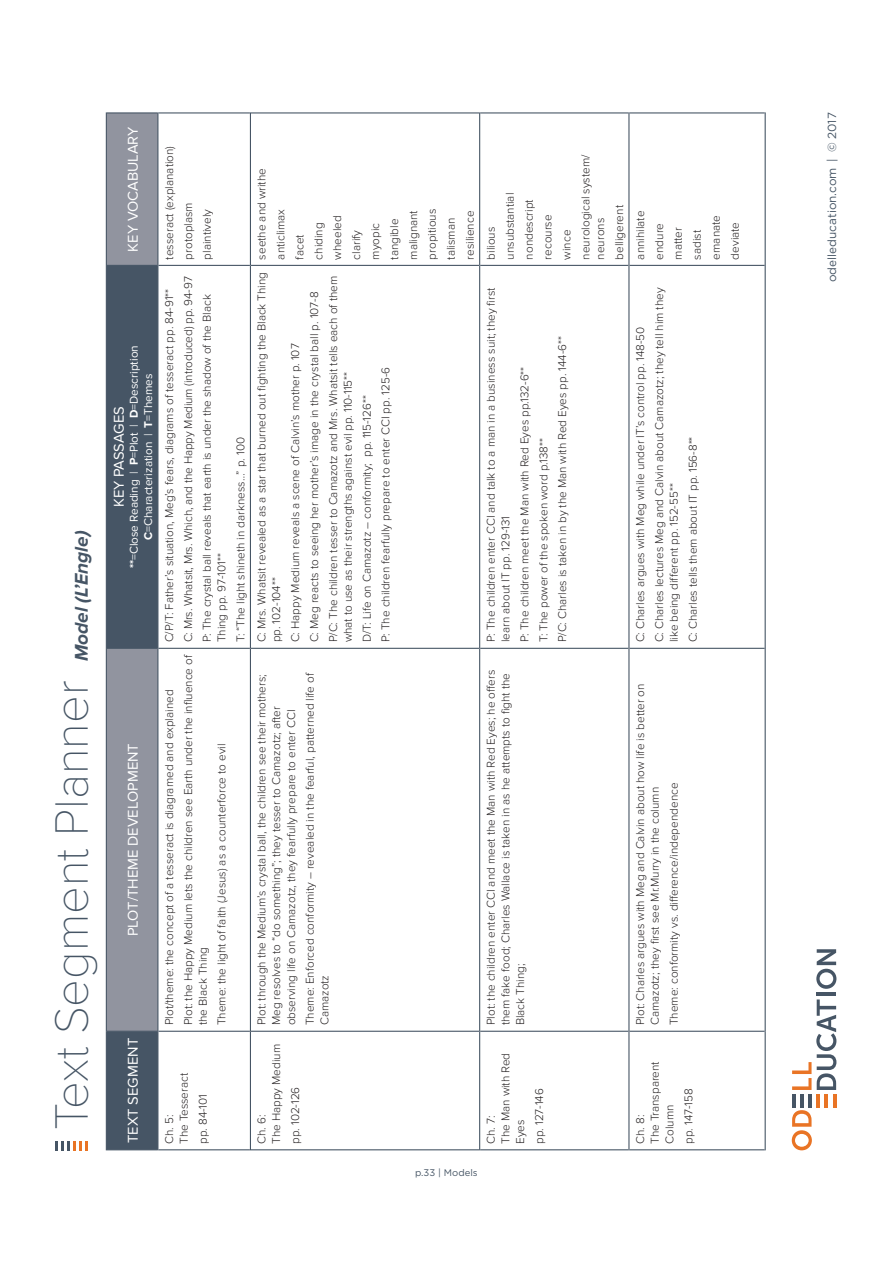
<style>
.page{position:relative;width:893px;height:1263px;background:#fff}
.page>*{position:absolute;margin:0;border:0;box-sizing:border-box;transform-origin:0 0}
.t1{font:100 48.45px "Proxima Nova T";color:#465565}
.t2{font:italic 700 19.05px "Proxima Nova";color:#465565}
.t3{font:14.7px "Proxima Nova";color:#fff}
.t4{font:300 11.7px/18.9px "Proxima Nova";color:#231f20}
.t5{font:11.7px/14.1px "Proxima Nova";color:#fff;text-align:center}
.t6{font:11.7px "Gotham";color:#465565}
.t7{font:9.6px "Gotham";color:#465565}
.s1{font-weight:700}
</style>
<div class="page">
<div style="left:107px;top:1032px;width:50px;height:117px;background:#465565"></div>
<svg style="left:107px;top:114px;width:50px;height:917px;background:#717986"></svg>
<hr style="left:158px;top:1149px;width:92px;height:1px;background:#465565">
<hr style="left:158px;top:1031px;width:92px;height:1px;background:#465565">
<hr style="left:158px;top:648px;width:92px;height:1px;background:#465565">
<hr style="left:158px;top:265px;width:92px;height:1px;background:#465565">
<hr style="left:158px;top:112px;width:92px;height:2px;background:#465565">
<hr style="left:250px;top:1031px;width:1px;height:119px;background:#465565">
<hr style="left:251px;top:1149px;width:228px;height:1px;background:#465565">
<hr style="left:250px;top:648px;width:1px;height:383px;background:#465565">
<hr style="left:251px;top:1031px;width:228px;height:1px;background:#465565">
<hr style="left:250px;top:265px;width:1px;height:383px;background:#465565">
<hr style="left:251px;top:648px;width:228px;height:1px;background:#465565">
<hr style="left:250px;top:112px;width:1px;height:153px;background:#465565">
<hr style="left:251px;top:265px;width:228px;height:1px;background:#465565">
<hr style="left:251px;top:112px;width:228px;height:2px;background:#465565">
<hr style="left:479px;top:1031px;width:1px;height:119px;background:#465565">
<hr style="left:480px;top:1149px;width:148px;height:1px;background:#465565">
<hr style="left:479px;top:648px;width:1px;height:383px;background:#465565">
<hr style="left:480px;top:1031px;width:148px;height:1px;background:#465565">
<hr style="left:479px;top:265px;width:1px;height:383px;background:#465565">
<hr style="left:480px;top:648px;width:148px;height:1px;background:#465565">
<hr style="left:479px;top:112px;width:1px;height:153px;background:#465565">
<hr style="left:480px;top:265px;width:148px;height:1px;background:#465565">
<hr style="left:480px;top:112px;width:148px;height:2px;background:#465565">
<hr style="left:628px;top:1031px;width:1px;height:119px;background:#465565">
<hr style="left:629px;top:1149px;width:135px;height:1px;background:#465565">
<hr style="left:628px;top:648px;width:1px;height:383px;background:#465565">
<hr style="left:629px;top:1031px;width:135px;height:1px;background:#465565">
<hr style="left:628px;top:265px;width:1px;height:383px;background:#465565">
<hr style="left:629px;top:648px;width:135px;height:1px;background:#465565">
<hr style="left:628px;top:112px;width:1px;height:153px;background:#465565">
<hr style="left:629px;top:265px;width:135px;height:1px;background:#465565">
<hr style="left:629px;top:112px;width:135px;height:2px;background:#465565">
<hr style="left:157px;top:112px;width:1px;height:919px;background:#465565">
<hr style="left:107px;top:1149px;width:50px;height:1px;background:#465565">
<hr style="left:107px;top:1031px;width:50px;height:1px;background:#465565">
<hr style="left:157px;top:1031px;width:1px;height:119px;background:#465565">
<hr style="left:106px;top:1031px;width:1px;height:119px;background:#465565">
<hr style="left:107px;top:648px;width:50px;height:1px;background:#465565">
<hr style="left:107px;top:265px;width:50px;height:1px;background:#465565">
<hr style="left:764px;top:1031px;width:2px;height:119px;background:#465565">
<hr style="left:107px;top:112px;width:50px;height:2px;background:#465565">
<hr style="left:106px;top:112px;width:1px;height:919px;background:#465565">
<hr style="left:764px;top:112px;width:2px;height:919px;background:#465565">
<svg style="left:55px;top:1141px;width:33px;height:9px"></svg>
<hr style="left:817px;top:992px;width:19px;height:4px;background:#465565">
<svg style="left:816px;top:949px;width:20px;height:40px"></svg>
<svg style="left:792px;top:999px;width:44px;height:151px"></svg>
<h2 class="t2" style="left:74px;top:661px;width:133px;rotate:-90deg">Model (L’Engle)</h2>
<h1 class="t1" style="left:43px;top:1130px;width:451px;rotate:-90deg">Text Segment Planner</h1>
<p class="t3" style="left:127px;top:252px;width:126px;rotate:-90deg">KEY VOCABULARY</p>
<p class="t5" style="left:128px;top:568px;width:225px;rotate:-90deg"><span class="s1">**</span>=Close Reading | <span class="s1">P</span>=Plot | <span class="s1">D</span>=Description<br><span class="s1">C</span>=Characterization | <span class="s1">T</span>=Themes</p>
<p class="t3" style="left:113px;top:507px;width:102px;rotate:-90deg">KEY PASSAGES</p>
<p class="t3" style="left:127px;top:936px;width:194px;rotate:-90deg">PLOT/THEME DEVELOPMENT</p>
<p class="t3" style="left:127px;top:1143px;width:106px;rotate:-90deg">TEXT SEGMENT</p>
<p class="t4" style="left:161px;top:260px;width:115px;rotate:-90deg">tesseract (explanation) protoplasm<br>plaintively</p>
<p class="t4" style="left:161px;top:642px;width:367px;rotate:-90deg">C/P/T: Father’s situation, Meg’s fears, diagrams of tesseract pp. 84-91**<br>C: Mrs. Whatsit, Mrs. Which, and the Happy Medium (introduced) pp. 94-97<br>P: The crystal ball reveals that earth is under the shadow of the Black</p>
<p class="t4" style="left:213px;top:642px;width:207px;rotate:-90deg">Thing pp. 97-101**<br>T: “The light shineth in darkness…” p. 100</p>
<p class="t4" style="left:161px;top:1025px;width:372px;rotate:-90deg">Plot/theme: the concept of a tesseract is diagramed and explained<br>Plot: the Happy Medium lets the children see Earth under the influence of</p>
<p class="t4" style="left:194px;top:1025px;width:283px;rotate:-90deg">the Black Thing<br>Theme: the light of faith (Jesus) as a counterforce to evil</p>
<p class="t4" style="left:163px;top:1144px;width:72px;line-height:14.7px;rotate:-90deg">Ch. 5:<br>The Tesseract</p>
<p class="t4" style="left:194px;top:1144px;width:51px;rotate:-90deg">pp. 84-101</p>
<p class="t4" style="left:253px;top:260px;width:93px;rotate:-90deg">seethe and writhe anticlimax<br>facet<br>chiding<br>wheeled<br>clarify<br>myopic<br>tangible malignant propitious talisman resilience</p>
<p class="t4" style="left:255px;top:642px;width:372px;line-height:14.7px;rotate:-90deg">C: Mrs. Whatsit revealed as a star that burned out fighting the Black Thing pp. 102-104**</p>
<p class="t4" style="left:287px;top:642px;width:368px;rotate:-90deg">C: Happy Medium reveals a scene of Calvin’s mother p. 107<br>C: Meg reacts to seeing her mother’s image in the crystal ball p. 107-8<br>P/C: The children tesser to Camazotz and Mrs. Whatsit tells each of them</p>
<p class="t4" style="left:340px;top:642px;width:277px;rotate:-90deg">what to use as their strengths against evil pp. 110-115**<br>D/T: Life on Camazotz – conformity; pp. 115-126**<br>P: The children fearfully prepare to enter CCI pp. 125-6</p>
<p class="t4" style="left:483px;top:260px;width:106px;rotate:-90deg">bilious<br>unsubstantial nondescript recourse<br>wince<br>neurological system/</p>
<p class="t4" style="left:592px;top:260px;width:56px;rotate:-90deg">neurons belligerent</p>
<p class="t4" style="left:485px;top:642px;width:356px;line-height:14.7px;rotate:-90deg">P: The children enter CCI and talk to a man in a business suit; they first learn about IT pp. 129-131</p>
<p class="t4" style="left:516px;top:642px;width:308px;rotate:-90deg">P: The children meet the Man with Red Eyes pp.132-6**<br>T: The power of the spoken word p.138**<br>P/C: Charles is taken in by the Man with Red Eyes pp. 144-6**</p>
<p class="t4" style="left:255px;top:1025px;width:353px;line-height:14.7px;rotate:-90deg">Plot: through the Medium’s crystal ball, the children see their mothers;<br>Meg resolves to “do something”; they tesser to Camazotz; after observing life on Camazotz, they fearfully prepare to enter CCI</p>
<p class="t4" style="left:304px;top:1025px;width:354px;line-height:14.7px;rotate:-90deg">Theme: Enforced conformity – revealed in the fearful, patterned life of<br>Camazotz</p>
<p class="t4" style="left:255px;top:1144px;width:101px;line-height:14.7px;rotate:-90deg">Ch. 6:<br>The Happy Medium</p>
<p class="t4" style="left:287px;top:1144px;width:59px;rotate:-90deg">pp. 102-126</p>
<p class="t4" style="left:485px;top:1025px;width:357px;line-height:14.7px;rotate:-90deg">Plot: the children enter CCI and meet the Man with Red Eyes; he offers them fake food; Charles Wallace is taken in as he attempts to fight the<br>Black Thing;</p>
<p class="t4" style="left:485px;top:1144px;width:93px;line-height:14.7px;rotate:-90deg">Ch. 7:<br>The Man with Red<br>Eyes</p>
<p class="t4" style="left:531px;top:1144px;width:57px;rotate:-90deg">pp. 127-146</p>
<p class="t7" style="left:415px;top:1167px;width:64px">p.33 | Models</p>
<p class="t4" style="left:632px;top:260px;width:50px;rotate:-90deg">annihilate endure matter sadist emanate deviate</p>
<p class="t4" style="left:632px;top:642px;width:356px;rotate:-90deg">C: Charles argues with Meg while under IT’s control pp. 148-50<br>C: Charles lectures Meg and Calvin about Camazotz; they tell him they</p>
<p class="t4" style="left:665px;top:642px;width:207px;rotate:-90deg">like being different pp. 152-55**<br>C: Charles tells them about IT pp. 156-8**</p>
<p class="t4" style="left:634px;top:1025px;width:343px;line-height:14.7px;rotate:-90deg">Plot: Charles argues with Meg and Calvin about how life is better on<br>Camazotz; they first see Mr.Murry in the column</p>
<p class="t4" style="left:665px;top:1025px;width:244px;rotate:-90deg">Theme: conformity vs. difference/independence</p>
<p class="t4" style="left:634px;top:1144px;width:84px;line-height:14.7px;rotate:-90deg">Ch. 8:<br>The Transparent<br>Column</p>
<p class="t4" style="left:680px;top:1144px;width:57px;rotate:-90deg">pp. 147-158</p>
<p class="t6" style="left:825px;top:282px;width:171px;rotate:-90deg">odelleducation.com | © 2017</p>
</div>
